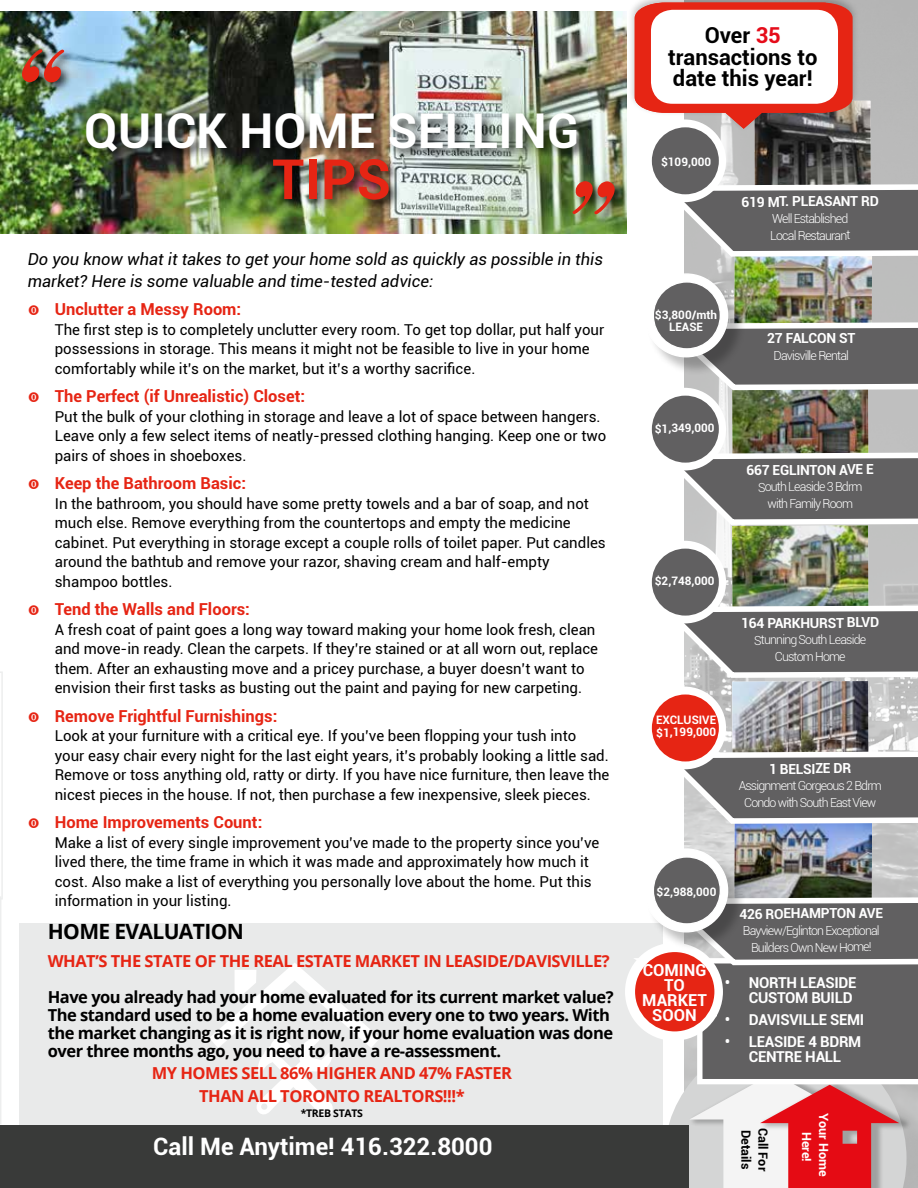
<style>
.page{position:relative;width:918px;height:1188px;background:#fff}
.page>*{position:absolute;margin:0;border:0;box-sizing:border-box;transform-origin:0 0}
.t1{font:500 165px "Poppl Exquisit BQ";color:#e62514}
.t2{font:700 55.5px "Roboto";color:#e62514}
.t3{font:700 48px "Roboto";letter-spacing:.005em;color:#fff}
.t4{font:700 24px "Roboto";color:#fff}
.t5{font:700 22.05px/21.3px "Roboto";color:#000;text-align:center}
.t6{font:700 21px "Open Sans";letter-spacing:-.03em;color:#000}
.t7{font:700 16.5px/18px "Open Sans";letter-spacing:-.03em;color:#000}
.t8{font:700 16.5px "Roboto";color:#e62514}
.t9{font:700 16.5px/22.5px "Open Sans";letter-spacing:-.03em;color:#e62514;text-align:center}
.t10{font:italic 16.5px/22.5px "Roboto";color:#000}
.t11{font:700 16.5px/15px "Roboto";color:#fff;text-align:center}
.t12{font:15px/19.5px "Roboto";color:#000}
.t13{font:700 15px/15px "Roboto";letter-spacing:-.02em;color:#fff;text-align:right}
.t14{font:700 13.8px "Roboto";letter-spacing:-.025em;color:#fff}
.t15{font:700 12.75px "Roboto";color:#000}
.t16{font:700 12.75px/17px "Roboto";color:#fff;text-align:center}
.t17{font:300 12.45px/16.6px "Roboto";letter-spacing:-.075em;color:#fff;text-align:center}
.t18{font:700 11.7px/12.5px "Roboto";letter-spacing:-.005em;color:#fff}
.t19{font:700 10.5px "Open Sans";letter-spacing:-.03em;color:#000}
.s1{color:#e50c1a}
</style>
<div class="page">
<img style="left:0;top:12px;width:626px;height:221px">
<div style="left:19px;top:923px;width:644px;height:222px;background:#e9eaea"></div>
<svg style="left:210px;top:963px;width:170px;height:153px"></svg>
<div style="left:0;top:1125px;width:688px;height:63px;background:#393a39"></div>
<svg style="left:0;top:672px;width:3px;height:452px"></svg>
<div style="left:625px;top:943px;width:98px;height:98px;background:#fff;border-radius:50%"></div>
<div style="left:19px;top:46px;width:608px;height:181px;background:#000;opacity:.75"></div>
<div style="left:628px;top:0;width:232px;height:132px;background:#000;opacity:.25"></div>
<img style="left:635px;top:3px;width:283px;height:1185px">
<div style="left:651px;top:10px;width:187px;height:94px;background:#fff;border-radius:22px"></div>
<h1 class="t1" style="left:-35px;top:10px;width:70px">“</h1>
<h3 class="t3" style="left:84px;top:97px;width:496px">QUICK HOME SELLING</h3>
<h2 class="t2" style="left:272px;top:140px;width:120px">TIPS</h2>
<h1 class="t1" style="left:672px;top:253px;width:70px;rotate:-180deg">“</h1>
<p class="t10" style="left:28px;top:247px;width:577px">Do you know what it takes to get your home sold as quickly as possible in this market? Here is some valuable and time-tested advice:</p>
<p class="t8" style="left:55px;top:298px;width:188px">Unclutter a Messy Room:</p>
<p class="t12" style="left:55px;top:319px;width:551px">The first step is to completely unclutter every room. To get top dollar, put half your possessions in storage. This means it might not be feasible to live in your home comfortably while it’s on the market, but it’s a worthy sacrifice.</p>
<p class="t8" style="left:55px;top:385px;width:252px">The Perfect (if Unrealistic) Closet:</p>
<p class="t12" style="left:55px;top:406px;width:553px">Put the bulk of your clothing in storage and leave a lot of space between hangers.<br>Leave only a few select items of neatly-pressed clothing hanging. Keep one or two pairs of shoes in shoeboxes.</p>
<p class="t8" style="left:55px;top:472px;width:193px">Keep the Bathroom Basic:</p>
<p class="t12" style="left:55px;top:493px;width:553px">In the bathroom, you should have some pretty towels and a bar of soap, and not much else. Remove everything from the countertops and empty the medicine cabinet. Put everything in storage except a couple rolls of toilet paper. Put candles around the bathtub and remove your razor, shaving cream and half-empty shampoo bottles.</p>
<p class="t8" style="left:55px;top:598px;width:197px">Tend the Walls and Floors:</p>
<p class="t12" style="left:55px;top:619px;width:545px">A fresh coat of paint goes a long way toward making your home look fresh, clean and move-in ready. Clean the carpets. If they’re stained or at all worn out, replace them. After an exhausting move and a pricey purchase, a buyer doesn’t want to envision their first tasks as busting out the paint and paying for new carpeting.</p>
<p class="t8" style="left:55px;top:704px;width:224px">Remove Frightful Furnishings:</p>
<p class="t12" style="left:55px;top:725px;width:556px">Look at your furniture with a critical eye. If you’ve been flopping your tush into your easy chair every night for the last eight years, it’s probably looking a little sad.<br>Remove or toss anything old, ratty or dirty. If you have nice furniture, then leave the nicest pieces in the house. If not, then purchase a few inexpensive, sleek pieces.</p>
<p class="t8" style="left:55px;top:811px;width:209px">Home Improvements Count:</p>
<p class="t12" style="left:55px;top:832px;width:546px">Make a list of every single improvement you’ve made to the property since you’ve lived there, the time frame in which it was made and approximately how much it cost. Also make a list of everything you personally love about the home. Put this information in your listing.</p>
<h3 class="t6" style="left:48px;top:917px;width:198px">HOME EVALUATION</h3>
<p class="t9" style="left:48px;top:949px;width:563px">WHAT’S THE STATE OF THE REAL ESTATE MARKET IN LEASIDE/DAVISVILLE?</p>
<p class="t7" style="left:48px;top:987px;width:567px">Have you already had your home evaluated for its current market value?<br>The standard used to be a home evaluation every one to two years. With the market changing as it is right now, if your home evaluation was done over three months ago, you need to have a re-assessment.</p>
<p class="t9" style="left:152px;top:1061px;width:362px">MY HOMES SELL 86% HIGHER AND 47% FASTER<br>THAN ALL TORONTO REALTORS!!!*</p>
<p class="t19" style="left:301px;top:1105px;width:64px">*TREB STATS</p>
<h3 class="t4" style="left:153px;top:1130px;width:341px">Call Me Anytime! 416.322.8000</h3>
<h3 class="t5" style="left:668px;top:24px;width:151px">Over <span class="s1">35 </span>transactions to date this year!</h3>
<p class="t18" style="left:661px;top:155px;width:52px">$109,000</p>
<p class="t14" style="left:741px;top:192px;width:139px">619 MT. PLEASANT RD</p>
<p class="t17" style="left:770px;top:210px;width:82px;text-align:left">Well Established<br>Local Restaurant</p>
<p class="t18" style="left:655px;top:308px;width:64px;text-align:center">$3,800/mth<br>LEASE</p>
<p class="t18" style="left:655px;top:422px;width:61px">$1,349,000</p>
<p class="t14" style="left:767px;top:329px;width:90px">27 FALCON ST</p>
<p class="t17" style="left:774px;top:347px;width:77px">Davisville Rental</p>
<p class="t14" style="left:746px;top:460px;width:129px">667 EGLINTON AVE E</p>
<p class="t17" style="left:758px;top:478px;width:106px">South Leaside 3 Bdrm with Family Room</p>
<p class="t18" style="left:655px;top:574px;width:61px">$2,748,000</p>
<p class="t18" style="left:656px;top:713px;width:62px">EXCLUSIVE $1,199,000</p>
<p class="t14" style="left:741px;top:613px;width:140px">164 PARKHURST BLVD</p>
<p class="t17" style="left:754px;top:631px;width:113px">Stunning South Leaside<br>Custom Home</p>
<p class="t14" style="left:769px;top:759px;width:84px">1 BELSIZE DR</p>
<p class="t17" style="left:739px;top:777px;width:145px">Assignment Gorgeous 2 Bdrm<br>Condo with South East View</p>
<p class="t18" style="left:656px;top:885px;width:61px">$2,988,000</p>
<p class="t11" style="left:642px;top:962px;width:66px">COMING<br>TO<br>MARKET<br>SOON</p>
<p class="t14" style="left:739px;top:904px;width:145px">426 ROEHAMPTON AVE</p>
<p class="t17" style="left:743px;top:922px;width:138px">Bayview/Eglinton Exceptional<br>Builders Own New Home!</p>
<p class="t13" style="left:725px;top:975px;width:133px">• NORTH LEASIDE<br>CUSTOM BUILD</p>
<p class="t13" style="left:725px;top:1012px;width:141px">• DAVISVILLE SEMI</p>
<p class="t13" style="left:725px;top:1033px;width:138px;text-align:center">• LEASIDE 4 BDRM<br>CENTRE HALL</p>
<p class="t15" style="left:755px;top:1130px;width:41px;rotate:90deg">Details</p>
<p class="t15" style="left:772px;top:1128px;width:45px;rotate:90deg">Call For</p>
<p class="t16" style="left:833px;top:1113px;width:65px;rotate:90deg">Your Home<br>Here!</p>
</div>
